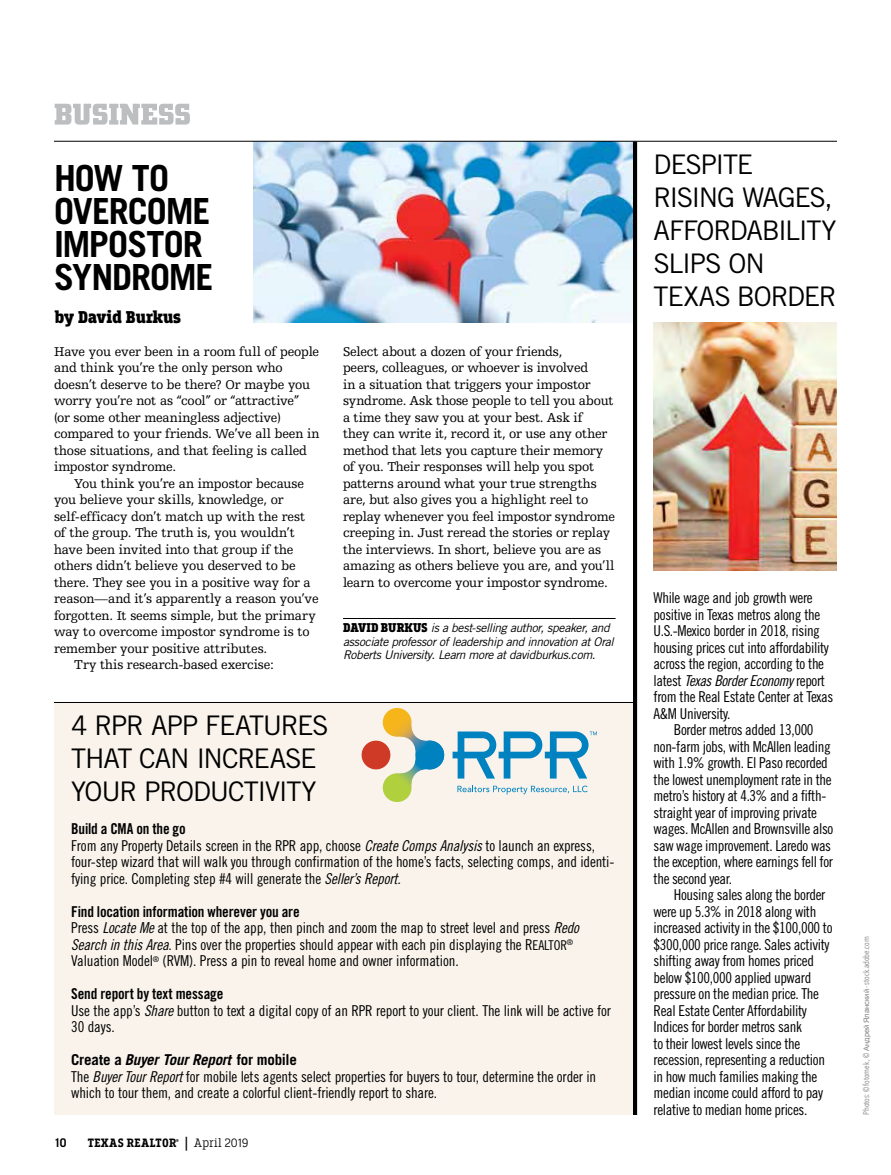
<style>
.page{position:relative;width:891px;height:1175px;background:#fff}
.page>*{position:absolute;margin:0;border:0;box-sizing:border-box;transform-origin:0 0}
.t1{font:700 36px/33px "Trade Gothic";letter-spacing:-.035em;color:#000}
.t2{font:27px/33px "Trade Gothic";letter-spacing:-.05em;color:#000}
.t3{font:900 18px "Breakers Slab";color:#000}
.t4{font:15px/16.5px "Trade Gothic Cond Eighteen";letter-spacing:-.025em;color:#000}
.t5{font:15px "Trade Gothic Bold Cond Twenty";letter-spacing:-.015em;color:#000}
.t6{font:700 15px "Trade Gothic";letter-spacing:-.015em;color:#000}
.t7{font:15px "Trade Gothic Cond Eighteen Obl";letter-spacing:-.025em;color:#000}
.t8{font:13.5px/16.5px "Humanist Slabserif 712 BT";letter-spacing:-.015em;color:#000}
.t9{font:700 12.75px "Breakers Slab";letter-spacing:.035em;color:#000}
.t10{font:300 12.75px "Breakers Slab";letter-spacing:.015em;color:#000}
.t11{font:italic 12px/13.5px "Trade Gothic";letter-spacing:-.03em;color:#000}
.t12{font:700 12px "Trade Gothic";color:#000}
.t13{font:8.25px "Avenir Next Condensed";letter-spacing:-.005em;color:#808285}
.t14{font:700 4.35px "Breakers Slab";color:#000}
.s1{font-family:"Breakers Slab";font-weight:900;font-style:normal;font-size:13.5px}
.s2{font-family:"Trade Gothic Cond Eighteen Obl"}
.s3{font-size:13.5px}
.s4{font-style:italic}
.s5{font-weight:400;font-size:16.5px}
.s6{font-family:"Trade Gothic Cond Eighteen"}
.s7{font-family:"Arial";font-size:7.5px}
</style>
<div class="page">
<div style="left:54px;top:702px;width:581px;height:413px;background:#f9f3ec"></div>
<img style="left:254px;top:142px;width:379px;height:181px">
<svg style="left:55px;top:104px;width:135px;height:21px"></svg>
<hr style="left:54px;top:141px;width:783px;height:1px;background:#000">
<hr style="left:343px;top:618px;width:273px;height:1px;background:#000">
<hr style="left:54px;top:702px;width:580px;height:1px;background:#000">
<hr style="left:633px;top:141px;width:4px;height:974px;background:#000">
<img style="left:654px;top:323px;width:183px;height:247px">
<svg style="left:361px;top:708px;width:84px;height:94px"></svg>
<svg style="left:457px;top:785px;width:131px;height:9px"></svg>
<svg style="left:453px;top:731px;width:144px;height:47px"></svg>
<h1 class="t1" style="left:54px;top:161px;width:161px">HOW TO<br>OVERCOME<br>IMPOSTOR<br>SYNDROME</h1>
<p class="t3" style="left:55px;top:306px;width:128px">by David Burkus</p>
<p class="t8" style="left:54px;top:343px;width:267px">Have you ever been in a room full of people and think you’re the only person who doesn’t deserve to be there? Or maybe you worry you’re not as “cool” or “attractive”<br>(or some other meaningless adjective) compared to your friends. We’ve all been in those situations, and that feeling is called impostor syndrome.</p>
<p class="t8" style="left:74px;top:475px;width:231px">You think you’re an impostor because</p>
<p class="t8" style="left:54px;top:491px;width:231px">you believe your skills, knowledge, or</p>
<p class="t8" style="left:54px;top:508px;width:253px">self-efficacy don’t match up with the rest</p>
<p class="t8" style="left:54px;top:524px;width:242px">of the group. The truth is, you wouldn’t</p>
<p class="t8" style="left:54px;top:541px;width:241px">have been invited into that group if the</p>
<p class="t8" style="left:54px;top:557px;width:243px">others didn’t believe you deserved to be</p>
<p class="t8" style="left:54px;top:574px;width:258px">there. They see you in a positive way for a</p>
<p class="t8" style="left:54px;top:590px;width:266px">reason—and it’s apparently a reason you’ve</p>
<p class="t8" style="left:54px;top:606px;width:263px">forgotten. It seems simple, but the primary</p>
<p class="t8" style="left:54px;top:623px;width:257px">way to overcome impostor syndrome is to</p>
<p class="t8" style="left:54px;top:639px;width:215px">remember your positive attributes.</p>
<p class="t8" style="left:74px;top:656px;width:201px">Try this research-based exercise:</p>
<p class="t8" style="left:343px;top:343px;width:274px">Select about a dozen of your friends,<br>peers, colleagues, or whoever is involved<br>in a situation that triggers your impostor syndrome. Ask those people to tell you about a time they saw you at your best. Ask if<br>they can write it, record it, or use any other method that lets you capture their memory of you. Their responses will help you spot patterns around what your true strengths are, but also gives you a highlight reel to replay whenever you feel impostor syndrome creeping in. Just reread the stories or replay the interviews. In short, believe you are as amazing as others believe you are, and you’ll learn to overcome your impostor syndrome.</p>
<p class="t11" style="left:343px;top:621px;width:272px"><span class="s1">DAVID BURKUS</span> is a best-selling author, speaker, and associate professor of leadership and innovation at Oral<br>Roberts University. Learn more at davidburkus.com.</p>
<h2 class="t2" style="left:71px;top:709px;width:259px">4 RPR APP FEATURES<br>THAT CAN INCREASE<br>YOUR PRODUCTIVITY</h2>
<p class="t5" style="left:71px;top:820px;width:116px">Build a CMA on the go</p>
<p class="t4" style="left:71px;top:837px;width:545px">From any Property Details screen in the RPR app, choose <span class="s2">Create Comps Analysis</span> to launch an express, four-step wizard that will walk you through confirmation of the home’s facts, selecting comps, and identi&shy;fying price. Completing step #4 will generate the <span class="s2">Seller’s Report.</span></p>
<p class="t5" style="left:71px;top:902px;width:230px">Find location information wherever you are</p>
<p class="t4" style="left:71px;top:919px;width:509px">Press <span class="s2">Locate Me</span> at the top of the app, then pinch and zoom the map to street level and press <span class="s2">Redo<br>Search in this Area</span>. Pins over the properties should appear with each pin displaying the R<span class="s3">EALTOR</span><sup>®<br></sup>Valuation Model<sup>®</sup> (RVM). Press a pin to reveal home and owner information.</p>
<p class="t5" style="left:71px;top:985px;width:154px">Send report by text message</p>
<p class="t4" style="left:71px;top:1002px;width:541px">Use the app’s <span class="s2">Share</span> button to text a digital copy of an RPR report to your client. The link will be active for<br>30 days.</p>
<p class="t6" style="left:71px;top:1050px;width:227px">Create a <span class="s4">Buyer Tour Report</span> for mobile</p>
<p class="t4" style="left:71px;top:1068px;width:526px">The <span class="s2">Buyer Tour Report</span> for mobile lets agents select properties for buyers to tour, determine the order in which to tour them, and create a colorful client-friendly report to share.</p>
<p class="t12" style="left:54px;top:1135px;width:14px">10</p>
<p class="t9" style="left:88px;top:1135px;width:90px">TEXAS REALTOR</p>
<p class="t14" style="left:176px;top:1137px;width:5px">®</p>
<p class="t10" style="left:185px;top:1135px;width:65px"><span class="s5">|</span> April 2019</p>
<h2 class="t2" style="left:654px;top:148px;width:185px">DESPITE<br>RISING WAGES,<br>AFFORDABILITY<br>SLIPS ON<br>TEXAS BORDER</h2>
<p class="t4" style="left:654px;top:589px;width:177px">While wage and job growth were positive in Texas metros along the U.S.-Mexico border in 2018, rising housing prices cut into affordability across the region, according to the</p>
<p class="t7" style="left:654px;top:671px;width:173px"><span class="s6">latest</span> Texas Border Economy <span class="s6">report</span></p>
<p class="t4" style="left:654px;top:688px;width:181px">from the Real Estate Center at Texas<br>A&amp;M University.</p>
<p class="t4" style="left:654px;top:721px;width:181px;text-indent:20px">Border metros added 13,000 non-farm jobs, with McAllen leading with 1.9% growth. El Paso recorded the lowest unemployment rate in the metro’s history at 4.3% and a fifth&shy;straight year of improving private wages. McAllen and Brownsville also saw wage improvement. Laredo was the exception, where earnings fell for the second year.</p>
<p class="t4" style="left:654px;top:886px;width:180px;text-indent:20px">Housing sales along the border were up 5.3% in 2018 along with increased activity in the $100,000 to $300,000 price range. Sales activity shifting away from homes priced below $100,000 applied upward pressure on the median price. The<br>Real Estate Center Affordability<br>Indices for border metros sank<br>to their lowest levels since the recession, representing a reduction in how much families making the median income could afford to pay relative to median home prices.</p>
<p class="t13" style="left:859px;top:1114px;width:180px;rotate:-90deg">Photos: © fotomek , © <span class="s7">Андрей Яланский</span> - stock.adobe.com</p>
</div>
